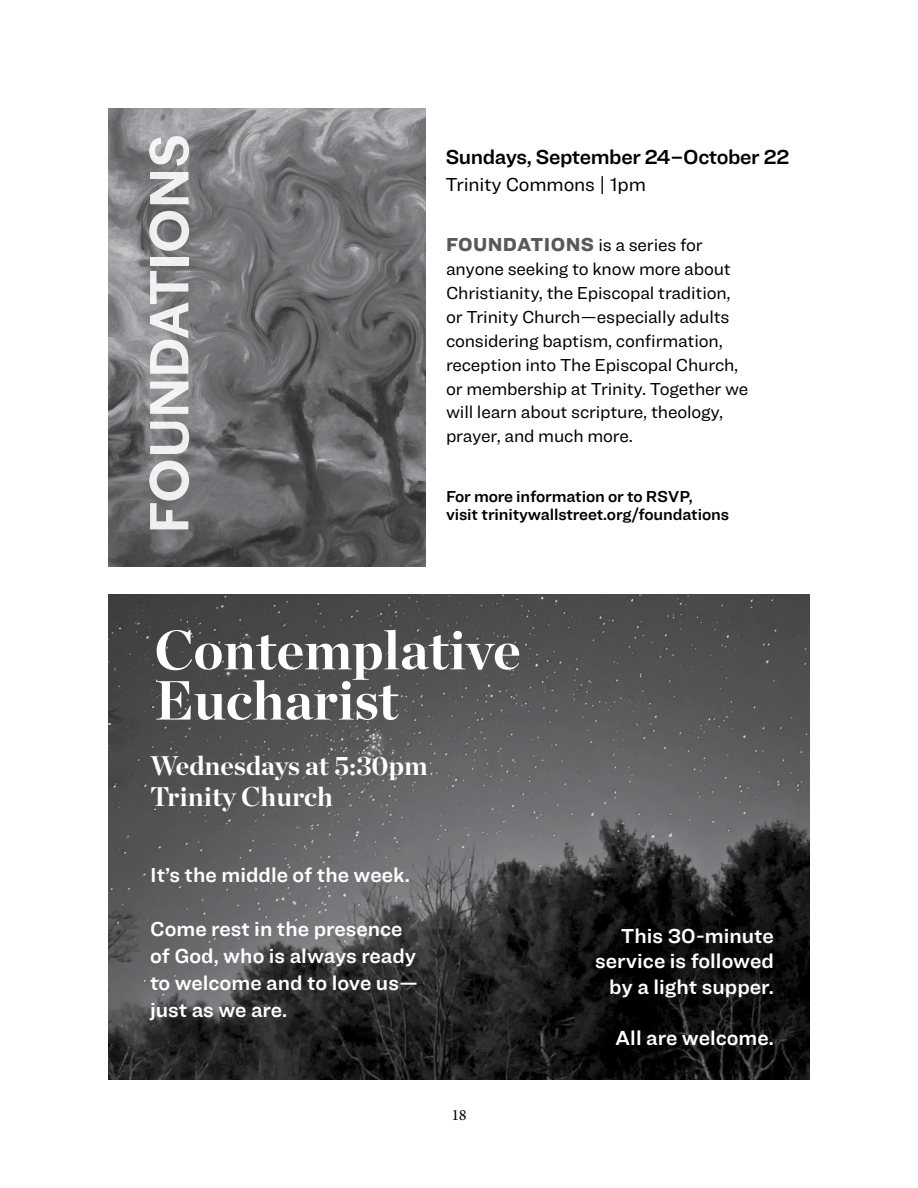
<style>
.page{position:relative;width:918px;height:1188px;background:#fff}
.page>*{position:absolute;margin:0;border:0;box-sizing:border-box;transform-origin:0 0}
.t1{font:600 55.5px "Chiswick TWS Grotesque";letter-spacing:.015em;color:#fff}
.t2{font:700 55.05px/50.2px "Chronicle Display";color:#fff}
.t3{font:700 27px/31.5px "Chronicle Display";color:#fff}
.t4{font:21px/27px "Ringside Regular Semi";color:#fff}
.t5{font:21px "Ringside Regular Semi";letter-spacing:-.02em;color:#000}
.t6{font:19.5px "Ringside";letter-spacing:-.01em;color:#000}
.t7{font:18px/24px "Ringside";letter-spacing:-.01em;color:#000}
.t8{font:16.5px/18px "Ringside Regular Semi";letter-spacing:-.01em;color:#000}
.t9{font:16.5px "Arno Pro";color:#000}
.s1{font-weight:900;font-size:19.5px;color:#58595b}
</style>
<div class="page">
<img style="left:108px;top:108px;width:318px;height:459px">
<img style="left:108px;top:594px;width:702px;height:486px">
<div style="left:599px;top:931px;width:193px;height:133px;background:#000;opacity:.49"></div>
<h1 class="t1" style="left:126px;top:533px;width:401px;rotate:-90deg">FOUNDATIONS</h1>
<p class="t5" style="left:445px;top:141px;width:346px">Sundays, September 24–October 22</p>
<p class="t6" style="left:445px;top:170px;width:202px">Trinity Commons | 1pm</p>
<p class="t7" style="left:446px;top:232px;width:304px"><span class="s1">FOUNDATIONS</span> is a series for anyone seeking to know more about Christianity, the Episcopal tradition, or Trinity Church—especially adults considering baptism, confirmation, reception into The Episcopal Church, or membership at Trinity. Together we will learn about scripture, theology, prayer, and much more.</p>
<p class="t8" style="left:446px;top:487px;width:285px">For more information or to RSVP, visit trinitywallstreet.org/foundations</p>
<h2 class="t2" style="left:154px;top:621px;width:368px">Contemplative<br>Eucharist</h2>
<h3 class="t3" style="left:150px;top:748px;width:279px">Wednesdays at 5:30pm<br>Trinity Church</h3>
<p class="t4" style="left:150px;top:861px;width:261px">It’s the middle of the week.</p>
<p class="t4" style="left:150px;top:915px;width:269px">Come rest in the presence of God, who is always ready to welcome and to love us— just as we are.</p>
<p class="t4" style="left:595px;top:922px;width:180px;line-height:25.5px;text-align:right">This 30-minute service is followed by a light supper.</p>
<p class="t4" style="left:615px;top:1024px;width:160px">All are welcome.</p>
<p class="t9" style="left:451px;top:1106px;width:17px">18</p>
</div>
